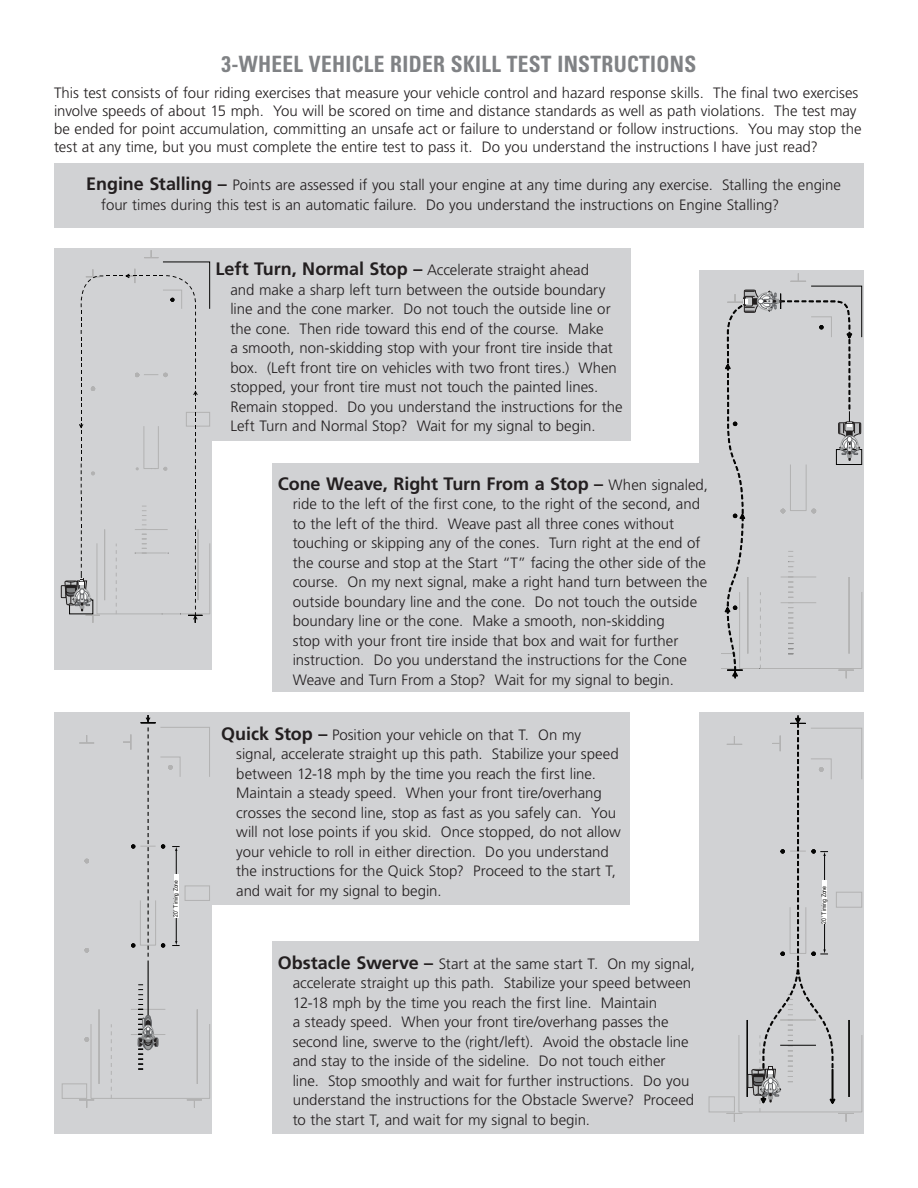
<style>
.page{position:relative;width:918px;height:1188px;background:#fff}
.page>*{position:absolute;margin:0;border:0;box-sizing:border-box;transform-origin:0 0}
.t1{font:700 condensed 22.5px "Univers";letter-spacing:.015em;color:#808285;scale:.95 1}
.t2{font:700 18px "Frutiger LT Std";letter-spacing:-.005em;color:#231f20}
.t3{font:300 15px/19.5px "Frutiger LT Std";color:#231f20}
.t4{font:6.15px "Arial Narrow";color:#050504}
.t5{font:6px "Arial Narrow";color:#050504}
.s1{font-weight:700;font-size:18px}
.s2{font-weight:300;font-size:15px}
</style>
<div class="page">
<div style="left:54px;top:163px;width:810px;height:65px;background:#d1d2d4"></div>
<div style="left:197px;top:248px;width:433px;height:192px;background:#d1d2d4"></div>
<div style="left:202px;top:713px;width:428px;height:192px;background:#d1d2d4"></div>
<div style="left:54px;top:248px;width:158px;height:421px;background:#d1d2d4"></div>
<div style="left:61px;top:586px;width:5px;height:12px;background:#c5c7c8"></div>
<div style="left:61px;top:586px;width:5px;height:12px;border:1px solid #211e1e"></div>
<svg style="left:65px;top:250px;width:146px;height:373px"></svg>
<div style="left:54px;top:713px;width:158px;height:421px;background:#d1d2d4"></div>
<hr style="left:99px;top:1009px;width:1px;height:75px;background:#b2b2b2">
<hr style="left:197px;top:1009px;width:1px;height:75px;background:#b2b2b2">
<svg style="left:79px;top:735px;width:15px;height:9px"></svg>
<svg style="left:187px;top:1099px;width:15px;height:9px"></svg>
<svg style="left:79px;top:1099px;width:15px;height:9px"></svg>
<div style="left:62px;top:1083px;width:25px;height:16px;border:1px solid #b2b2b2"></div>
<div style="left:91px;top:1024px;width:119px;height:75px;border:1px solid #b2b2b2"></div>
<svg style="left:111px;top:1024px;width:1px;height:75px"></svg>
<svg style="left:85px;top:1038px;width:4px;height:3px"></svg>
<svg style="left:85px;top:948px;width:4px;height:4px"></svg>
<svg style="left:85px;top:859px;width:4px;height:4px"></svg>
<svg style="left:123px;top:715px;width:87px;height:355px"></svg>
<div style="left:273px;top:942px;width:433px;height:192px;background:#d1d2d4"></div>
<div style="left:700px;top:270px;width:164px;height:422px;background:#d1d2d4"></div>
<div style="left:836px;top:449px;width:26px;height:16px;border:1px solid #050504"></div>
<div style="left:709px;top:653px;width:26px;height:16px;border:1px solid #b2b2b2"></div>
<svg style="left:725px;top:592px;width:138px;height:86px"></svg>
<svg style="left:727px;top:301px;width:123px;height:370px"></svg>
<svg style="left:791px;top:273px;width:72px;height:66px"></svg>
<hr style="left:849px;top:411px;width:1px;height:45px;background:#050504">
<svg style="left:727px;top:290px;width:55px;height:23px"></svg>
<svg style="left:838px;top:421px;width:23px;height:40px"></svg>
<div style="left:700px;top:713px;width:164px;height:421px;background:#d1d2d4"></div>
<hr style="left:747px;top:1020px;width:1px;height:77px;background:#050504">
<svg style="left:727px;top:736px;width:15px;height:9px"></svg>
<svg style="left:727px;top:1113px;width:15px;height:9px"></svg>
<div style="left:709px;top:1096px;width:26px;height:16px;border:1px solid #b2b2b2"></div>
<div style="left:738px;top:1035px;width:124px;height:77px;border:1px solid #b2b2b2"></div>
<div style="left:748px;top:1074px;width:5px;height:14px;background:#c5c7c8"></div>
<div style="left:748px;top:1074px;width:5px;height:14px;border:1px solid #211e1e"></div>
<svg style="left:752px;top:715px;width:111px;height:407px"></svg>
<div style="left:273px;top:463px;width:448px;height:229px;background:#d1d2d4"></div>
<h1 class="t1" style="left:222px;top:50px;width:501px">3-WHEEL VEHICLE RIDER SKILL TEST INSTRUCTIONS</h1>
<p class="t3" style="left:54px;top:84px;width:809px;line-height:18px">This test consists of four riding exercises that measure your vehicle control and hazard response skills. The final two exercises involve speeds of about 15 mph. You will be scored on time and distance standards as well as path violations. The test may be ended for point accumulation, committing an unsafe act or failure to understand or follow instructions. You may stop the test at any time, but you must complete the entire test to pass it. Do you understand the instructions I have just read?</p>
<p class="t3" style="left:101px;top:176px;width:741px;text-indent:-15px"><span class="s1">Engine Stalling –</span> Points are assessed if you stall your engine at any time during any exercise. Stalling the engine four times during this test is an automatic failure. Do you understand the instructions on Engine Stalling?</p>
<p class="t3" style="left:230px;top:260px;width:394px;text-indent:-15px"><span class="s1">Left Turn, Normal Stop –</span> Accelerate straight ahead<br>and make a sharp left turn between the outside boundary line and the cone marker. Do not touch the outside line or the cone. Then ride toward this end of the course. Make<br>a smooth, non-skidding stop with your front tire inside that box. (Left front tire on vehicles with two front tires.) When stopped, your front tire must not touch the painted lines.<br>Remain stopped. Do you understand the instructions for the Left Turn and Normal Stop? Wait for my signal to begin.</p>
<p class="t5" style="left:172px;top:917px;width:38px;rotate:-90deg">20 ’ Timing Zone</p>
<p class="t2" style="left:278px;top:473px;width:432px">Cone Weave, Right Turn From a Stop – <span class="s2">When signaled,</span></p>
<p class="t3" style="left:293px;top:495px;width:416px">ride to the left of the first cone, to the right of the second, and to the left of the third. Weave past all three cones without touching or skipping any of the cones. Turn right at the end of the course and stop at the Start “T” facing the other side of the course. On my next signal, make a right hand turn between the outside boundary line and the cone. Do not touch the outside boundary line or the cone. Make a smooth, non-skidding<br>stop with your front tire inside that box and wait for further instruction. Do you understand the instructions for the Cone Weave and Turn From a Stop? Wait for my signal to begin.</p>
<p class="t3" style="left:236px;top:725px;width:386px;text-indent:-15px"><span class="s1">Quick Stop –</span> Position your vehicle on that T. On my signal, accelerate straight up this path. Stabilize your speed between 12-18 mph by the time you reach the first line.<br>Maintain a steady speed. When your front tire/overhang crosses the second line, stop as fast as you safely can. You will not lose points if you skid. Once stopped, do not allow your vehicle to roll in either direction. Do you understand the instructions for the Quick Stop? Proceed to the start T, and wait for my signal to begin.</p>
<p class="t3" style="left:293px;top:954px;width:404px;text-indent:-15px"><span class="s1">Obstacle Swerve –</span> Start at the same start T. On my signal, accelerate straight up this path. Stabilize your speed between 12-18 mph by the time you reach the first line. Maintain<br>a steady speed. When your front tire/overhang passes the second line, swerve to the (right/left). Avoid the obstacle line and stay to the inside of the sideline. Do not touch either line. Stop smoothly and wait for further instructions. Do you understand the instructions for the Obstacle Swerve? Proceed to the start T, and wait for my signal to begin.</p>
<p class="t4" style="left:821px;top:924px;width:40px;rotate:-90deg">20 ’ Timing Zone</p>
</div>
